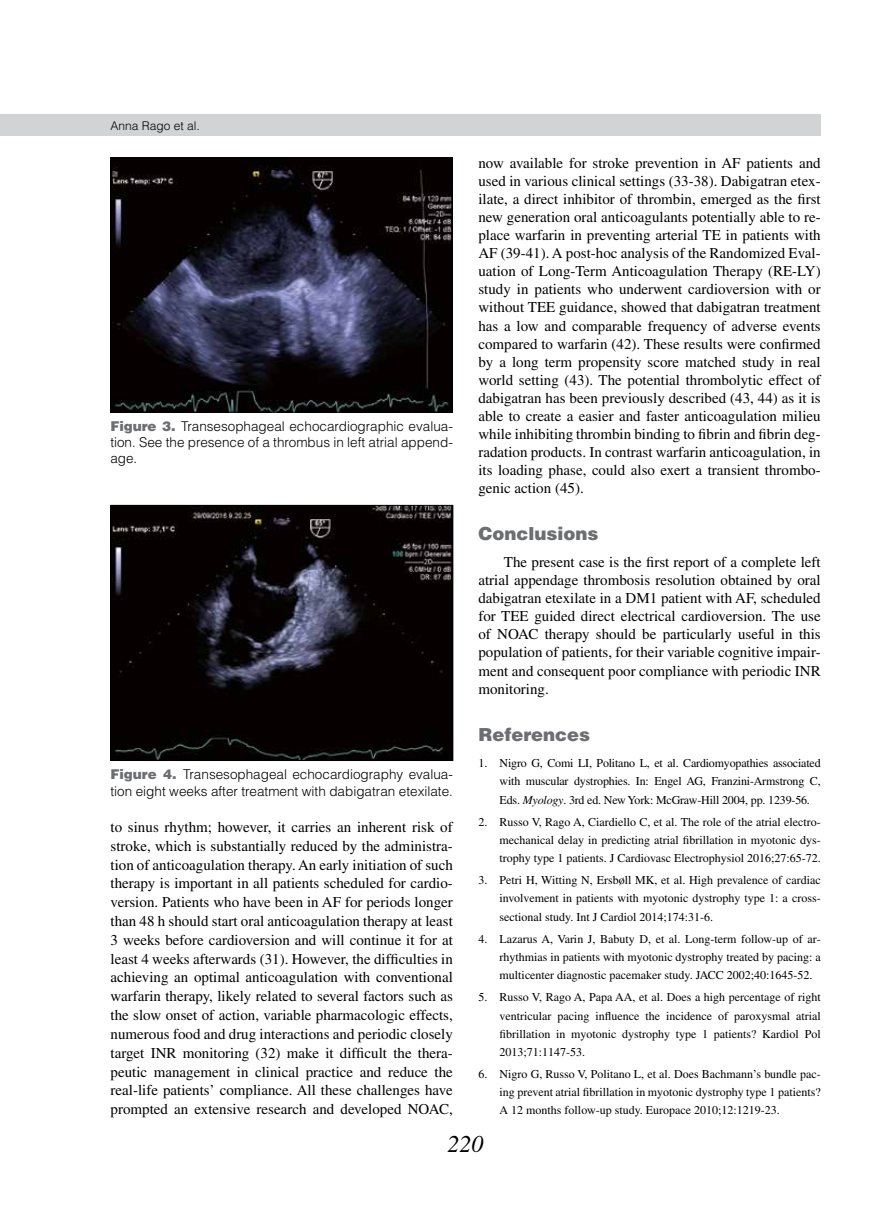
<style>
.page{position:relative;width:893px;height:1212px;background:#fff}
.page>*{position:absolute;margin:0;border:0;box-sizing:border-box;transform-origin:0 0}
.t1{font:italic 24px "Times LT Std";color:#000}
.t2{font:900 18px "Helvetica LT Std";color:#6d6e71}
.t3{font:15px/18.1px "Times LT Std";color:#000;text-align:justify}
.t4{font:300 13.5px/16.2px "Helvetica LT Std";color:#000;text-align:justify}
.t5{font:12px/18.1px "Times LT Std";color:#000;text-align:justify}
.t6{font:300 12px "Helvetica LT Std";color:#000}
.s1{font-weight:900;color:#6d6e71}
.s2{font-style:italic}
</style>
<div class="page">
<div style="left:0;top:115px;width:821px;height:21px;background:#d1d3d4"></div>
<img style="left:113px;top:159px;width:338px;height:251px">
<div style="left:111px;top:157px;width:342px;height:255px;border:1px solid #000"></div>
<img style="left:113px;top:507px;width:338px;height:252px">
<div style="left:111px;top:505px;width:342px;height:256px;border:1px solid #000"></div>
<p class="t6" style="left:111px;top:118px;width:91px">Anna Rago et al.</p>
<p class="t4" style="left:110px;top:418px;width:344px"><span class="s1">Figure 3.</span> Transesophageal echocardiographic evalua&shy;tion. See the presence of a thrombus in left atrial append&shy;age.</p>
<p class="t4" style="left:110px;top:766px;width:344px"><span class="s1">Figure 4.</span> Transesophageal echocardiography evalua&shy;tion eight weeks after treatment with dabigatran etexilate.</p>
<p class="t3" style="left:111px;top:817px;width:344px;line-height:18.8px">to sinus rhythm; however, it carries an inherent risk of stroke, which is substantially reduced by the administra&shy;tion of anticoagulation therapy. An early initiation of such therapy is important in all patients scheduled for cardio&shy;version. Patients who have been in AF for periods longer than 48 h should start oral anticoagulation therapy at least 3 weeks before cardioversion and will continue it for at least 4 weeks afterwards (31). However, the difficulties in achieving an optimal anticoagulation with conventional warfarin therapy, likely related to several factors such as the slow onset of action, variable pharmacologic effects, numerous food and drug interactions and periodic closely target INR monitoring (32) make it difficult the thera&shy;peutic management in clinical practice and reduce the real-life patients’ compliance. All these challenges have prompted an extensive research and developed NOAC,</p>
<p class="t3" style="left:478px;top:153px;width:344px">now available for stroke prevention in AF patients and used in various clinical settings (33-38). Dabigatran etex&shy;ilate, a direct inhibitor of thrombin, emerged as the first new generation oral anticoagulants potentially able to re&shy;place warfarin in preventing arterial TE in patients with AF (39-41). A post-hoc analysis of the Randomized Eval&shy;uation of Long-Term Anticoagulation Therapy (RE-LY) study in patients who underwent cardioversion with or without TEE guidance, showed that dabigatran treatment has a low and comparable frequency of adverse events compared to warfarin (42). These results were confirmed by a long term propensity score matched study in real world setting (43). The potential thrombolytic effect of dabigatran has been previously described (43, 44) as it is able to create a easier and faster anticoagulation milieu while inhibiting thrombin binding to fibrin and fibrin deg&shy;radation products. In contrast warfarin anticoagulation, in its loading phase, could also exert a transient thrombo&shy;genic action (45).</p>
<p class="t2" style="left:478px;top:522px;width:122px">Conclusions</p>
<p class="t3" style="left:478px;top:553px;width:344px;text-indent:26px">The present case is the first report of a complete left atrial appendage thrombosis resolution obtained by oral dabigatran etexilate in a DM1 patient with AF, scheduled for TEE guided direct electrical cardioversion. The use of NOAC therapy should be particularly useful in this population of patients, for their variable cognitive impair&shy;ment and consequent poor compliance with periodic INR monitoring.</p>
<p class="t2" style="left:478px;top:722px;width:113px">References</p>
<p class="t5" style="left:500px;top:754px;width:323px;text-indent:-21px">1. Nigro G, Comi LI, Politano L, et al. Cardiomyopathies associated with muscular dystrophies. In: Engel AG, Franzini-Armstrong C, Eds. <span class="s2">Myology</span>. 3rd ed. New York: McGraw-Hill 2004, pp. 1239-56.</p>
<p class="t5" style="left:500px;top:813px;width:323px;text-indent:-21px">2. Russo V, Rago A, Ciardiello C, et al. The role of the atrial electro&shy;mechanical delay in predicting atrial fibrillation in myotonic dys&shy;trophy type 1 patients. J Cardiovasc Electrophysiol 2016;27:65-72.</p>
<p class="t5" style="left:500px;top:871px;width:323px;text-indent:-21px">3. Petri H, Witting N, Ersbøll MK, et al. High prevalence of cardiac involvement in patients with myotonic dystrophy type 1: a cross&shy;sectional study. Int J Cardiol 2014;174:31-6.</p>
<p class="t5" style="left:500px;top:930px;width:323px;text-indent:-21px">4. Lazarus A, Varin J, Babuty D, et al. Long-term follow-up of ar&shy;rhythmias in patients with myotonic dystrophy treated by pacing: a multicenter diagnostic pacemaker study. JACC 2002;40:1645-52.</p>
<p class="t5" style="left:500px;top:988px;width:323px;text-indent:-21px">5. Russo V, Rago A, Papa AA, et al. Does a high percentage of right ventricular pacing influence the incidence of paroxysmal atrial fibrillation in myotonic dystrophy type 1 patients? Kardiol Pol 2013;71:1147-53.</p>
<p class="t5" style="left:500px;top:1065px;width:323px;text-indent:-21px">6. Nigro G, Russo V, Politano L, et al. Does Bachmann’s bundle pac&shy;ing prevent atrial fibrillation in myotonic dystrophy type 1 patients?<br>A 12 months follow-up study. Europace 2010;12:1219-23.</p>
<h1 class="t1" style="left:448px;top:1130px;width:37px">220</h1>
</div>
